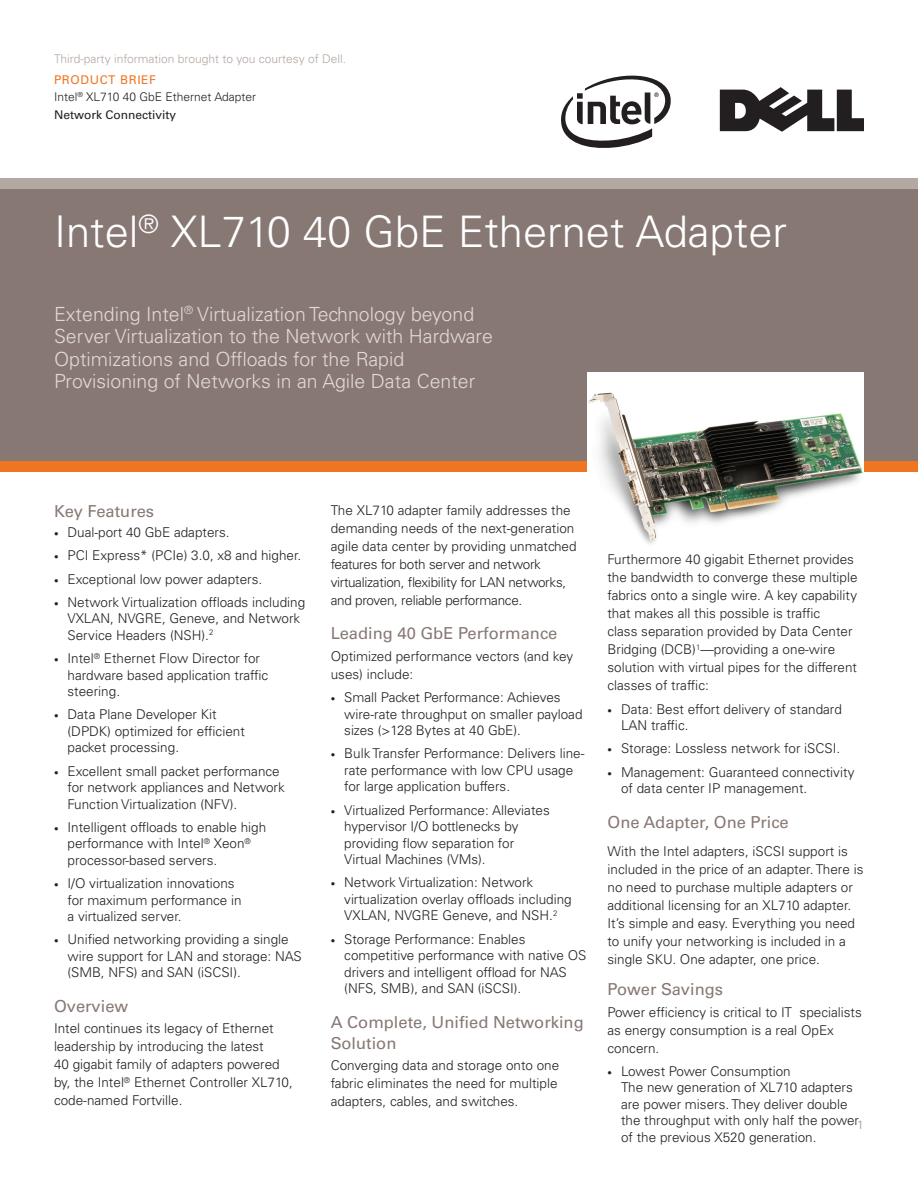
<style>
.page{position:relative;width:918px;height:1188px;background:#fff}
.page>*{position:absolute;margin:0;border:0;box-sizing:border-box;transform-origin:0 0}
.t1{font:300 43.5px "Univers LT Std";color:#fff}
.t2{font:300 19.5px/22.5px "Univers LT Std";color:#e1d9d5}
.t3{font:16.5px/21px "Univers LT Std";color:#877874}
.t4{font:300 13.5px/16.5px "Univers LT Std";color:#231f20}
.t5{font:300 13.5px/18px "Univers LT Std";letter-spacing:-.02em;color:#231f20}
.t6{font:300 12px/17.4px "Univers LT Std";color:#231f20}
.t7{font:300 12px "Univers LT Std";color:#b3a8a2}
.t8{font:300 12px "Univers LT Std";color:#9a8c87}
.s1{font-weight:400;color:#f07523}
.s2{font-weight:400}
.s3{font-size:9px}
</style>
<div class="page">
<div style="left:0;top:184px;width:918px;height:277px;background:#877874"></div>
<div style="left:0;top:178px;width:918px;height:11px;background:#b3a8a2"></div>
<div style="left:0;top:461px;width:918px;height:11px;background:#f07523"></div>
<svg style="left:720px;top:87px;width:144px;height:45px"></svg>
<svg style="left:561px;top:76px;width:110px;height:72px"></svg>
<img style="left:587px;top:373px;width:277px;height:171px">
<p class="t7" style="left:54px;top:51px;width:294px">Third-party information brought to you courtesy of Dell.</p>
<p class="t6" style="left:54px;top:71px;width:204px"><span class="s1">PRODUCT BRIEF<br></span>Intel<sup>®</sup> XL710 40 GbE Ethernet Adapter<br><span class="s2">Network Connectivity</span></p>
<h1 class="t1" style="left:54px;top:206px;width:735px">Intel<sup>®</sup> XL710 40 GbE Ethernet Adapter</h1>
<h2 class="t2" style="left:54px;top:303px;width:440px">Extending Intel<sup>®</sup> Virtualization Technology beyond Server Virtualization to the Network with Hardware Optimizations and Offloads for the Rapid Provisioning of Networks in an Agile Data Center</h2>
<p class="t3" style="left:54px;top:501px;width:102px">Key Features</p>
<p class="t4" style="left:54px;top:524px;width:177px"><span class="s3">•</span> Dual-port 40 GbE adapters.</p>
<p class="t4" style="left:54px;top:547px;width:249px"><span class="s3">•</span> PCI Express* (PCIe) 3.0, x8 and higher.</p>
<p class="t4" style="left:54px;top:571px;width:210px"><span class="s3">•</span> Exceptional low power adapters.</p>
<p class="t4" style="left:68px;top:594px;width:239px;text-indent:-14px"><span class="s3">•</span> Network Virtualization offloads including<br>VXLAN, NVGRE, Geneve, and Network<br>Service Headers (NSH).<sup>2</sup></p>
<p class="t4" style="left:68px;top:650px;width:202px;text-indent:-14px"><span class="s3">•</span> Intel<sup>®</sup> Ethernet Flow Director for hardware based application traffic steering.</p>
<p class="t4" style="left:68px;top:706px;width:179px;text-indent:-14px"><span class="s3">•</span> Data Plane Developer Kit (DPDK) optimized for efficient packet processing.</p>
<p class="t4" style="left:68px;top:763px;width:219px;text-indent:-14px"><span class="s3">•</span> Excellent small packet performance for network appliances and Network<br>Function Virtualization (NFV).</p>
<p class="t4" style="left:67px;top:819px;width:200px;text-indent:-13px"><span class="s3">•</span> Intelligent offloads to enable high performance with Intel<sup>®</sup> Xeon<sup>® </sup>processor-based servers.</p>
<p class="t4" style="left:68px;top:875px;width:176px;text-indent:-14px"><span class="s3">•</span> I/O virtualization innovations for maximum performance in a virtualized server.</p>
<p class="t4" style="left:68px;top:931px;width:236px;text-indent:-14px"><span class="s3">•</span> Unified networking providing a single wire support for LAN and storage: NAS (SMB, NFS) and SAN (iSCSI).</p>
<p class="t3" style="left:54px;top:996px;width:76px">Overview</p>
<p class="t4" style="left:54px;top:1020px;width:240px;line-height:18px">Intel continues its legacy of Ethernet leadership by introducing the latest<br>40 gigabit family of adapters powered by, the Intel<sup>®</sup> Ethernet Controller XL710, code-named Fortville.</p>
<p class="t5" style="left:331px;top:501px;width:247px">The XL710 adapter family addresses the demanding needs of the next-generation agile data center by providing unmatched features for both server and network virtualization, flexibility for LAN networks, and proven, reliable performance.</p>
<p class="t3" style="left:331px;top:623px;width:228px">Leading 40 GbE Performance</p>
<p class="t4" style="left:331px;top:647px;width:244px;line-height:18px">Optimized performance vectors (and key uses) include:</p>
<p class="t4" style="left:344px;top:689px;width:240px;text-indent:-14px"><span class="s3">•</span> Small Packet Performance: Achieves wire-rate throughput on smaller payload sizes (&gt;128 Bytes at 40 GbE).</p>
<p class="t4" style="left:344px;top:745px;width:242px;text-indent:-14px"><span class="s3">•</span> Bulk Transfer Performance: Delivers line&shy;rate performance with low CPU usage for large application buffers.</p>
<p class="t4" style="left:344px;top:802px;width:207px;text-indent:-14px"><span class="s3">•</span> Virtualized Performance: Alleviates hypervisor I/O bottlenecks by providing flow separation for<br>Virtual Machines (VMs).</p>
<p class="t4" style="left:344px;top:874px;width:229px;text-indent:-14px"><span class="s3">•</span> Network Virtualization: Network virtualization overlay offloads including<br>VXLAN, NVGRE Geneve, and NSH.<sup>2</sup></p>
<p class="t4" style="left:344px;top:931px;width:244px;text-indent:-14px"><span class="s3">•</span> Storage Performance: Enables competitive performance with native OS drivers and intelligent offload for NAS (NFS, SMB), and SAN (iSCSI).</p>
<p class="t3" style="left:331px;top:1011px;width:255px">A Complete, Unified Networking<br>Solution</p>
<p class="t4" style="left:331px;top:1056px;width:230px;line-height:18px">Converging data and storage onto one fabric eliminates the need for multiple adapters, cables, and switches.</p>
<p class="t4" style="left:608px;top:551px;width:252px;line-height:18px">Furthermore 40 gigabit Ethernet provides the bandwidth to converge these multiple fabrics onto a single wire. A key capability that makes all this possible is traffic<br>class separation provided by Data Center Bridging (DCB)<sup>1</sup>—providing a one-wire solution with virtual pipes for the different classes of traffic:</p>
<p class="t4" style="left:621px;top:701px;width:222px;text-indent:-14px"><span class="s3">•</span> Data: Best effort delivery of standard<br>LAN traffic.</p>
<p class="t4" style="left:608px;top:740px;width:234px"><span class="s3">•</span> Storage: Lossless network for iSCSI.</p>
<p class="t4" style="left:621px;top:764px;width:235px;text-indent:-14px"><span class="s3">•</span> Management: Guaranteed connectivity of data center IP management.</p>
<p class="t3" style="left:608px;top:811px;width:183px">One Adapter, One Price</p>
<p class="t4" style="left:608px;top:842px;width:257px;line-height:18px">With the Intel adapters, iSCSI support is included in the price of an adapter. There is no need to purchase multiple adapters or additional licensing for an XL710 adapter.<br>It’s simple and easy. Everything you need to unify your networking is included in a single SKU. One adapter, one price.</p>
<p class="t3" style="left:608px;top:979px;width:117px">Power Savings</p>
<p class="t4" style="left:608px;top:1003px;width:256px;line-height:18px">Power efficiency is critical to IT specialists as energy consumption is a real OpEx concern.</p>
<p class="t4" style="left:621px;top:1063px;width:240px;text-indent:-14px"><span class="s3">•</span> Lowest Power Consumption<br>The new generation of XL710 adapters are power misers. They deliver double the throughput with only half the power of the previous X520 generation.</p>
<p class="t8" style="left:857px;top:1118px;width:8px">1</p>
</div>
